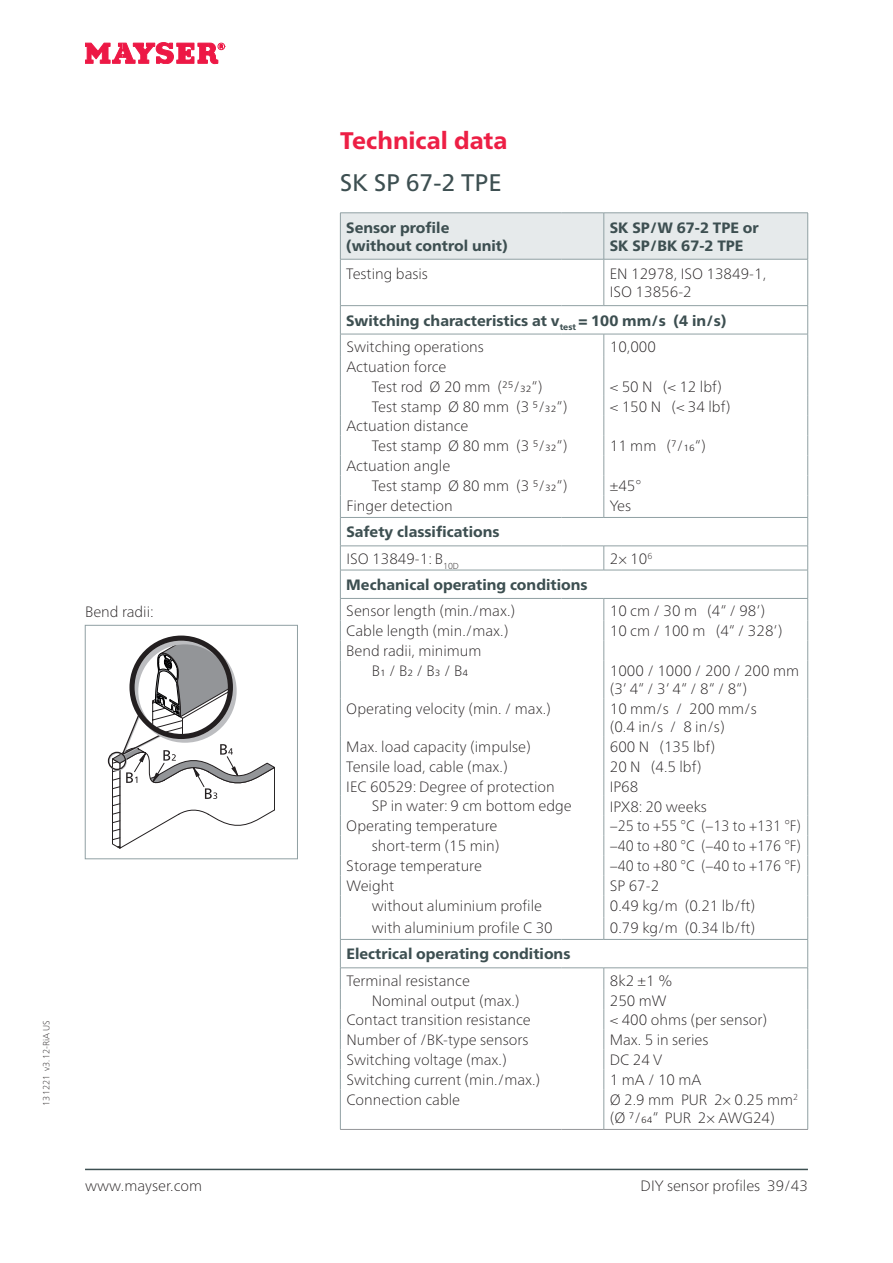
<style>
.page{position:relative;width:893px;height:1263px;background:#fff}
.page>*{position:absolute;margin:0;border:0;box-sizing:border-box;transform-origin:0 0}
.t1{font:800 24px "Frutiger Neue LTW1 G";color:#ed1f45}
.t2{font:24px "Frutiger Neue LTW1 G";color:#3d4f51}
.t3{font:100 15px/20px "Frutiger Neue LTW1 G";color:#231f20}
.t4{font:800 15px/18px "Frutiger Neue LTW1 G";color:#3d4f51}
.t5{font:100 15px "Frutiger Neue LTW1 G";color:#231f20;scale:.94 1}
.t6{font:100 9px "Frutiger Neue LTW1 G";color:#231f20}
.s1{font-weight:100;color:#231f20}
</style>
<div class="page">
<hr style="left:85px;top:1169px;width:723px;height:1px;background:#3d4f51">
<svg style="left:85px;top:43px;width:141px;height:21px"></svg>
<div style="left:108px;top:752px;width:19px;height:19px;border:1px solid #bcbdc0;border-radius:50%"></div>
<div style="left:108px;top:752px;width:18px;height:18px;border:1px solid #231f20;border-radius:50%"></div>
<svg style="left:112px;top:641px;width:163px;height:207px"></svg>
<div style="left:133px;top:639px;width:104px;height:104px;border:5px solid #bcbdc0;border-radius:50%"></div>
<div style="left:129px;top:635px;width:104px;height:104px;border:5px solid #231f20;border-radius:50%"></div>
<div style="left:85px;top:625px;width:213px;height:234px;border:1px solid #90a0a3"></div>
<div style="left:341px;top:214px;width:466px;height:45px;background:#e6eaeb"></div>
<hr style="left:340px;top:213px;width:221px;height:1px;background:#90a0a3">
<hr style="left:340px;top:213px;width:1px;height:46px;background:#90a0a3">
<hr style="left:561px;top:213px;width:43px;height:1px;background:#90a0a3">
<hr style="left:604px;top:213px;width:204px;height:1px;background:#90a0a3">
<hr style="left:604px;top:213px;width:1px;height:46px;background:#90a0a3">
<hr style="left:807px;top:213px;width:1px;height:46px;background:#90a0a3">
<hr style="left:340px;top:259px;width:221px;height:1px;background:#90a0a3">
<hr style="left:340px;top:259px;width:1px;height:46px;background:#90a0a3">
<hr style="left:561px;top:259px;width:43px;height:1px;background:#90a0a3">
<hr style="left:604px;top:259px;width:204px;height:1px;background:#90a0a3">
<hr style="left:604px;top:259px;width:1px;height:46px;background:#90a0a3">
<hr style="left:807px;top:259px;width:1px;height:46px;background:#90a0a3">
<hr style="left:340px;top:305px;width:221px;height:1px;background:#90a0a3">
<hr style="left:561px;top:305px;width:43px;height:1px;background:#90a0a3">
<hr style="left:604px;top:305px;width:204px;height:1px;background:#90a0a3">
<hr style="left:340px;top:334px;width:221px;height:1px;background:#90a0a3">
<hr style="left:561px;top:334px;width:43px;height:1px;background:#90a0a3">
<hr style="left:604px;top:334px;width:204px;height:1px;background:#90a0a3">
<hr style="left:340px;top:517px;width:221px;height:1px;background:#90a0a3">
<hr style="left:561px;top:517px;width:43px;height:1px;background:#90a0a3">
<hr style="left:604px;top:517px;width:204px;height:1px;background:#90a0a3">
<hr style="left:340px;top:546px;width:221px;height:1px;background:#90a0a3">
<hr style="left:561px;top:546px;width:43px;height:1px;background:#90a0a3">
<hr style="left:604px;top:546px;width:204px;height:1px;background:#90a0a3">
<svg style="left:604px;top:546px;width:1px;height:24px"></svg>
<hr style="left:340px;top:570px;width:221px;height:1px;background:#90a0a3">
<hr style="left:561px;top:570px;width:43px;height:1px;background:#90a0a3">
<hr style="left:604px;top:570px;width:204px;height:1px;background:#90a0a3">
<hr style="left:340px;top:598px;width:221px;height:1px;background:#90a0a3">
<hr style="left:561px;top:598px;width:43px;height:1px;background:#90a0a3">
<hr style="left:604px;top:598px;width:204px;height:1px;background:#90a0a3">
<svg style="left:340px;top:306px;width:1px;height:354px"></svg>
<svg style="left:604px;top:599px;width:1px;height:61px"></svg>
<svg style="left:807px;top:306px;width:1px;height:354px"></svg>
<hr style="left:340px;top:660px;width:1px;height:38px;background:#90a0a3">
<hr style="left:604px;top:660px;width:1px;height:38px;background:#90a0a3">
<hr style="left:807px;top:660px;width:1px;height:38px;background:#90a0a3">
<hr style="left:340px;top:698px;width:1px;height:38px;background:#90a0a3">
<hr style="left:604px;top:698px;width:1px;height:38px;background:#90a0a3">
<hr style="left:807px;top:698px;width:1px;height:38px;background:#90a0a3">
<svg style="left:604px;top:736px;width:1px;height:203px"></svg>
<hr style="left:340px;top:939px;width:221px;height:1px;background:#90a0a3">
<hr style="left:561px;top:939px;width:43px;height:1px;background:#90a0a3">
<hr style="left:604px;top:939px;width:204px;height:1px;background:#90a0a3">
<hr style="left:340px;top:967px;width:221px;height:1px;background:#90a0a3">
<hr style="left:561px;top:967px;width:43px;height:1px;background:#90a0a3">
<hr style="left:604px;top:967px;width:204px;height:1px;background:#90a0a3">
<svg style="left:340px;top:736px;width:1px;height:353px"></svg>
<svg style="left:604px;top:968px;width:1px;height:121px"></svg>
<svg style="left:807px;top:736px;width:1px;height:353px"></svg>
<hr style="left:340px;top:1089px;width:1px;height:40px;background:#90a0a3">
<hr style="left:604px;top:1089px;width:1px;height:40px;background:#90a0a3">
<hr style="left:807px;top:1089px;width:1px;height:40px;background:#90a0a3">
<svg style="left:604px;top:334px;width:1px;height:183px"></svg>
<hr style="left:340px;top:1129px;width:221px;height:1px;background:#939598">
<hr style="left:561px;top:1129px;width:43px;height:1px;background:#939598">
<hr style="left:604px;top:1129px;width:204px;height:1px;background:#939598">
<p class="t3" style="left:85px;top:600px;width:70px">Bend radii:</p>
<p class="t6" style="left:40px;top:1106px;width:87px;rotate:-90deg">131221 v3.12-RiA US</p>
<p class="t3" style="left:85px;top:1174px;width:119px">www.mayser.com</p>
<h1 class="t1" style="left:340px;top:123px;width:169px">Technical data</h1>
<h1 class="t2" style="left:340px;top:165px;width:163px">SK SP 67-2 TPE</h1>
<p class="t4" style="left:346px;top:217px;width:163px">Sensor profile (without control unit)</p>
<p class="t4" style="left:610px;top:217px;width:151px">SK SP/W 67-2 TPE or<br>SK SP/BK 67-2 TPE</p>
<p class="t3" style="left:346px;top:263px;width:83px">Testing basis</p>
<p class="t3" style="left:610px;top:264px;width:158px;line-height:18px">EN 12978, ISO 13849-1,<br>ISO 13856-2</p>
<p class="t4" style="left:346px;top:306px;width:382px;line-height:26.2px">Switching characteristics at v<sub>test</sub> = 100 mm/s (4 in/s)<br><span class="s1">Switching operations</span></p>
<p class="t3" style="left:610px;top:336px;width:48px">10,000</p>
<p class="t3" style="left:372px;top:355px;width:172px;text-indent:-26px">Actuation force<br>Test rod Ø 20 mm (25/32“)</p>
<p class="t3" style="left:610px;top:375px;width:114px">&lt; 50 N (&lt; 12 lbf)</p>
<p class="t3" style="left:372px;top:395px;width:197px">Test stamp Ø 80 mm (3 5/32“)</p>
<p class="t3" style="left:610px;top:395px;width:122px">&lt; 150 N (&lt; 34 lbf)</p>
<p class="t3" style="left:372px;top:415px;width:197px;text-indent:-26px">Actuation distance<br>Test stamp Ø 80 mm (3 5/32“)</p>
<p class="t3" style="left:610px;top:435px;width:98px">11 mm (7/16“)</p>
<p class="t3" style="left:372px;top:455px;width:197px;text-indent:-26px">Actuation angle<br>Test stamp Ø 80 mm (3 5/32“)</p>
<p class="t3" style="left:610px;top:475px;width:33px">±45°</p>
<p class="t3" style="left:346px;top:495px;width:108px">Finger detection</p>
<p class="t3" style="left:610px;top:495px;width:23px">Yes</p>
<p class="t4" style="left:346px;top:518px;width:155px;line-height:26.2px">Safety classifications<br><span class="s1">ISO 13849-1: B</span><sub>10D</sub></p>
<p class="t3" style="left:610px;top:547px;width:44px">2× 10<sup>6</sup></p>
<p class="t4" style="left:346px;top:574px;width:243px">Mechanical operating conditions</p>
<p class="t3" style="left:346px;top:600px;width:170px">Sensor length (min./max.)</p>
<p class="t3" style="left:610px;top:600px;width:157px">10 cm / 30 m (4“ / 98‘)</p>
<p class="t3" style="left:346px;top:620px;width:164px">Cable length (min./max.)</p>
<p class="t3" style="left:610px;top:620px;width:174px">10 cm / 100 m (4“ / 328‘)</p>
<p class="t3" style="left:372px;top:640px;width:111px;text-indent:-26px">Bend radii, minimum<br>B1 / B2 / B3 / B4</p>
<p class="t3" style="left:610px;top:661px;width:191px;line-height:18px">1000 / 1000 / 200 / 200 mm (3‘ 4“ / 3‘ 4“ / 8“ / 8“)</p>
<p class="t3" style="left:346px;top:698px;width:206px">Operating velocity (min. / max.)</p>
<p class="t3" style="left:610px;top:699px;width:149px;line-height:18px">10 mm/s / 200 mm/s (0.4 in/s / 8 in/s)</p>
<p class="t3" style="left:346px;top:735px;width:186px">Max. load capacity (impulse)</p>
<p class="t3" style="left:610px;top:735px;width:107px">600 N (135 lbf)</p>
<p class="t3" style="left:346px;top:755px;width:163px">Tensile load, cable (max.)</p>
<p class="t3" style="left:610px;top:755px;width:93px">20 N (4.5 lbf)</p>
<p class="t3" style="left:346px;top:775px;width:210px">IEC 60529: Degree of protection</p>
<p class="t3" style="left:372px;top:795px;width:201px">SP in water: 9 cm bottom edge</p>
<p class="t3" style="left:346px;top:815px;width:153px">Operating temperature</p>
<p class="t5" style="left:610px;top:815px;width:205px">−25 to +55 °C (−13 to +131 °F)</p>
<p class="t3" style="left:372px;top:835px;width:129px">short-term (15 min)</p>
<p class="t5" style="left:610px;top:835px;width:205px">−40 to +80 °C (−40 to +176 °F)</p>
<p class="t3" style="left:346px;top:855px;width:137px">Storage temperature</p>
<p class="t5" style="left:610px;top:855px;width:205px">−40 to +80 °C (−40 to +176 °F)</p>
<p class="t3" style="left:346px;top:875px;width:50px">Weight</p>
<p class="t3" style="left:610px;top:875px;width:51px">SP 67-2</p>
<p class="t3" style="left:372px;top:895px;width:172px">without aluminium profile</p>
<p class="t3" style="left:610px;top:895px;width:147px">0.49 kg/m (0.21 lb/ft)</p>
<p class="t3" style="left:372px;top:917px;width:182px">with aluminium profile C 30</p>
<p class="t3" style="left:610px;top:917px;width:147px">0.79 kg/m (0.34 lb/ft)</p>
<p class="t4" style="left:346px;top:944px;width:226px">Electrical operating conditions</p>
<p class="t3" style="left:346px;top:969px;width:125px">Terminal resistance</p>
<p class="t3" style="left:610px;top:969px;width:64px">8k2 ±1 %</p>
<p class="t3" style="left:372px;top:989px;width:149px">Nominal output (max.)</p>
<p class="t3" style="left:610px;top:989px;width:58px">250 mW</p>
<p class="t3" style="left:346px;top:1009px;width:186px">Contact transition resistance</p>
<p class="t3" style="left:610px;top:1009px;width:159px">&lt; 400 ohms (per sensor)</p>
<p class="t3" style="left:346px;top:1029px;width:184px">Number of /BK-type sensors</p>
<p class="t3" style="left:610px;top:1029px;width:100px">Max. 5 in series</p>
<p class="t3" style="left:346px;top:1049px;width:162px">Switching voltage (max.)</p>
<p class="t3" style="left:610px;top:1049px;width:54px">DC 24 V</p>
<p class="t3" style="left:346px;top:1069px;width:195px">Switching current (min./max.)</p>
<p class="t3" style="left:610px;top:1069px;width:93px">1 mA / 10 mA</p>
<p class="t3" style="left:346px;top:1089px;width:115px">Connection cable</p>
<p class="t3" style="left:610px;top:1090px;width:190px;line-height:18px">Ø 2.9 mm PUR 2× 0.25 mm<sup>2 </sup>(Ø 7/64“ PUR 2× AWG24)</p>
<p class="t3" style="left:610px;top:775px;width:99px">IP68<br>IPX8: 20 weeks</p>
<p class="t3" style="left:641px;top:1174px;width:169px">DIY sensor profiles 39/43</p>
</div>
